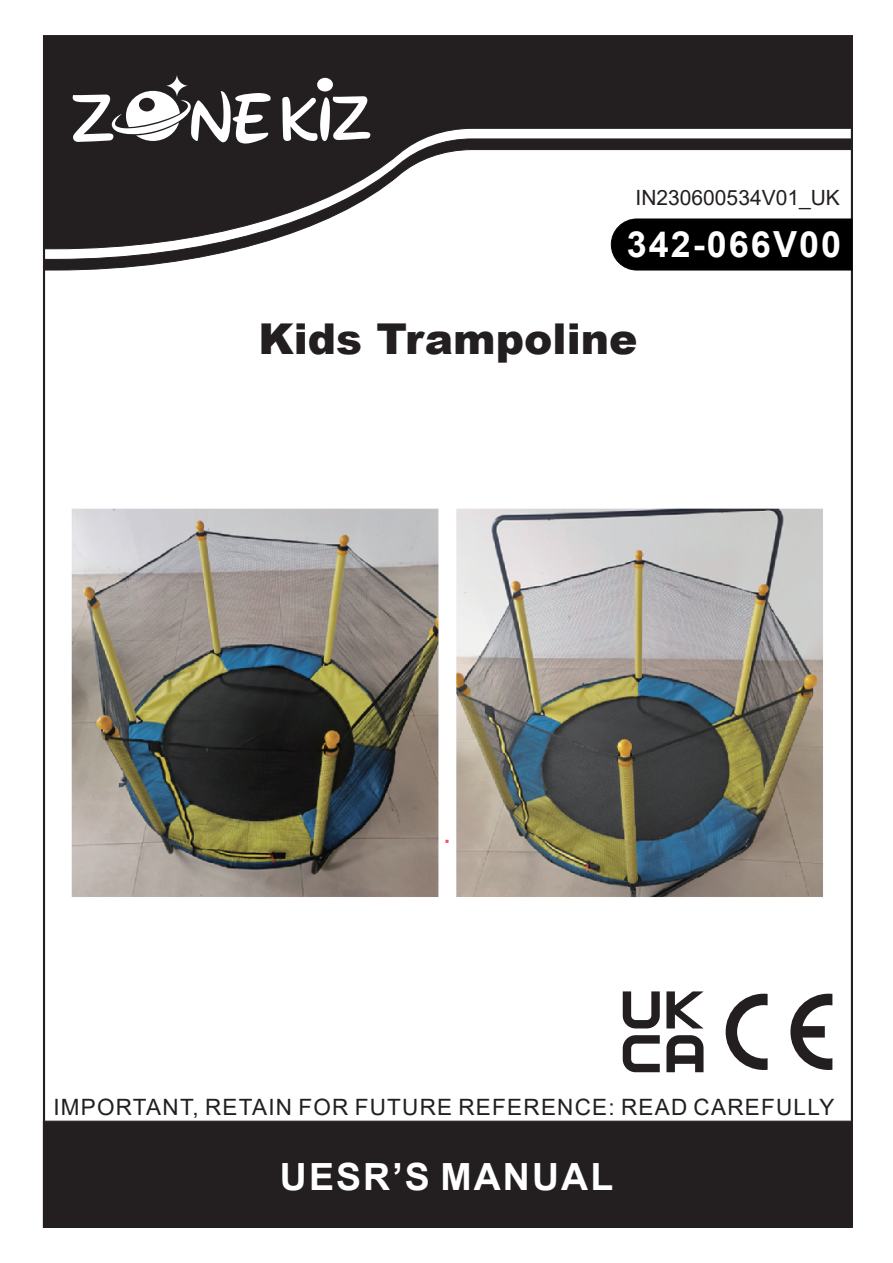
<style>
.page{position:relative;width:893px;height:1263px;background:#fff}
.page>*{position:absolute;margin:0;border:0;box-sizing:border-box;transform-origin:0 0}
.t1{font:900 42.45px "Arial";color:#231f20}
.t2{font:700 37.5px "Arial";letter-spacing:.055em;color:#fff}
.t3{font:700 36px "Arial";letter-spacing:.055em;color:#fff}
.t4{font:22.5px "Arial";letter-spacing:.055em;color:#231f20}
.t5{font:21px "Arial";color:#231f20}
</style>
<div class="page">
<div style="left:43px;top:1121px;width:809px;height:107px;background:#231f20;border:1px solid #231f20"></div>
<svg style="left:623px;top:991px;width:37px;height:37px"></svg>
<svg style="left:666px;top:991px;width:38px;height:37px"></svg>
<svg style="left:623px;top:1035px;width:37px;height:37px"></svg>
<svg style="left:666px;top:1035px;width:38px;height:37px"></svg>
<svg style="left:726px;top:994px;width:106px;height:76px"></svg>
<img style="left:71px;top:508px;width:752px;height:389px">
<svg style="left:43px;top:35px;width:810px;height:103px;background:#2e2b2c"></svg>
<svg style="left:43px;top:138px;width:810px;height:133px"></svg>
<svg style="left:73px;top:91px;width:198px;height:53px"></svg>
<div style="left:139px;top:98px;width:16px;height:13px;background:#231f20;border-radius:50%"></div>
<svg style="left:282px;top:96px;width:88px;height:45px"></svg>
<div style="left:317px;top:78px;width:16px;height:13px;background:#fff;border-radius:50%"></div>
<svg style="left:166px;top:75px;width:22px;height:22px"></svg>
<p class="t5" style="left:636px;top:183px;width:206px">IN230600534V01_UK</p>
<h3 class="t3" style="left:627px;top:219px;width:216px">342-066V00</h3>
<h1 class="t1" style="left:258px;top:308px;width:381px">Kids Trampoline</h1>
<p class="t4" style="left:53px;top:1092px;width:783px">IMPORTANT, RETAIN FOR FUTURE REFERENCE: READ CAREFULLY</p>
<h2 class="t2" style="left:280px;top:1150px;width:335px">UESR’S MANUAL</h2>
</div>
